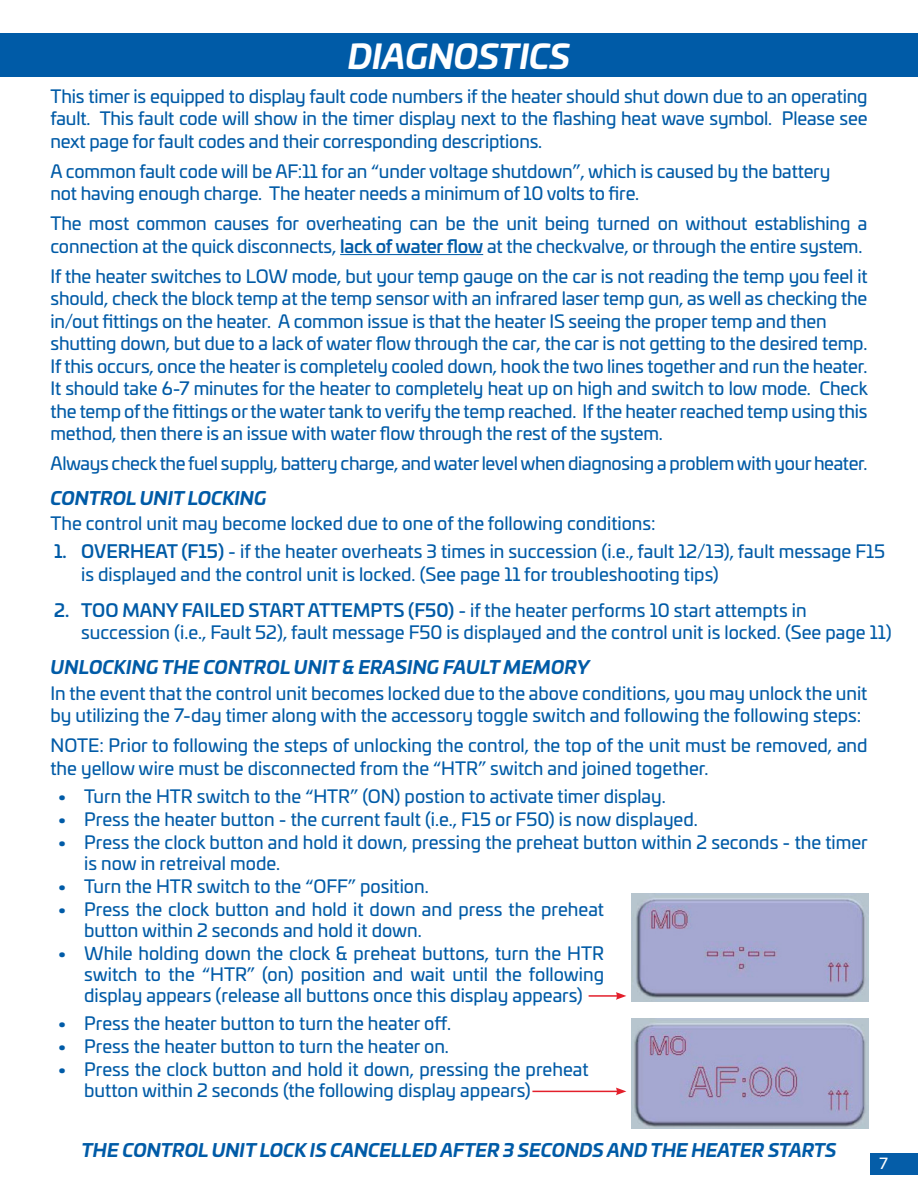
<style>
.page{position:relative;width:918px;height:1188px;background:#fff}
.page>*{position:absolute;margin:0;border:0;box-sizing:border-box;transform-origin:0 0}
.t1{font:italic 700 33px "Univia Pro";color:#fff}
.t2{font:18px/22.5px "Univia Pro";letter-spacing:-.005em;color:#005ba7}
.t3{font:italic 700 18px "Univia Pro";color:#005ba7}
.t4{font:15px "Univia Pro";color:#fff}
.s1{font-weight:500}
</style>
<div class="page">
<div style="left:870px;top:1153px;width:48px;height:21px;background:#055da8"></div>
<div style="left:0;top:34px;width:918px;height:43px;background:#005ba7"></div>
<hr style="left:340px;top:254px;width:143px;height:1px;background:#005ba7">
<img style="left:631px;top:894px;width:237px;height:108px">
<img style="left:631px;top:1018px;width:237px;height:111px">
<hr style="left:589px;top:995px;width:29px;height:2px;background:#e31f2b">
<svg style="left:616px;top:992px;width:10px;height:8px"></svg>
<hr style="left:532px;top:1091px;width:86px;height:1px;background:#e31f2b">
<svg style="left:616px;top:1088px;width:10px;height:7px"></svg>
<h1 class="t1" style="left:348px;top:30px;width:224px">DIAGNOSTICS</h1>
<p class="t2" style="left:50px;top:84px;width:819px;text-align:justify">This timer is equipped to display fault code numbers if the heater should shut down due to an operating fault. This fault code will show in the timer display next to the flashing heat wave symbol. Please see next page for fault codes and their corresponding descriptions.</p>
<p class="t2" style="left:50px;top:159px;width:781px">A common fault code will be AF:11 for an “under voltage shutdown”, which is caused by the battery not having enough charge. The heater needs a minimum of 10 volts to fire.</p>
<p class="t2" style="left:50px;top:211px;width:818px">The most common causes for overheating can be the unit being turned on without establishing a connection at the quick disconnects, <span class="s1">lack of water flow</span> at the checkvalve, or through the entire system.</p>
<p class="t2" style="left:50px;top:264px;width:819px">If the heater switches to LOW mode, but your temp gauge on the car is not reading the temp you feel it should, check the block temp at the temp sensor with an infrared laser temp gun, as well as checking the in/out fittings on the heater. A common issue is that the heater IS seeing the proper temp and then shutting down, but due to a lack of water flow through the car, the car is not getting to the desired temp.<br>If this occurs, once the heater is completely cooled down, hook the two lines together and run the heater.<br>It should take 6-7 minutes for the heater to completely heat up on high and switch to low mode. Check the temp of the fittings or the water tank to verify the temp reached. If the heater reached temp using this method, then there is an issue with water flow through the rest of the system.</p>
<p class="t2" style="left:50px;top:451px;width:818px">Always check the fuel supply, battery charge, and water level when diagnosing a problem with your heater.</p>
<p class="t3" style="left:50px;top:484px;width:217px">CONTROL UNIT LOCKING</p>
<p class="t2" style="left:50px;top:512px;width:607px">The control unit may become locked due to one of the following conditions:</p>
<p class="t2" style="left:81px;top:540px;width:806px;text-indent:-27px"><span class="s1">1. OVERHEAT (F15)</span> - if the heater overheats 3 times in succession (i.e., fault 12/13), fault message F15 is displayed and the control unit is locked. (See page 11 for troubleshooting tips)</p>
<p class="t2" style="left:81px;top:598px;width:812px;text-indent:-27px"><span class="s1">2. TOO MANY FAILED START ATTEMPTS (F50)</span> - if the heater performs 10 start attempts in succession (i.e., Fault 52), fault message F50 is displayed and the control unit is locked. (See page 11)</p>
<p class="t3" style="left:51px;top:653px;width:540px">UNLOCKING THE CONTROL UNIT &amp; ERASING FAULT MEMORY</p>
<p class="t2" style="left:50px;top:681px;width:818px">In the event that the control unit becomes locked due to the above conditions, you may unlock the unit by utilizing the 7-day timer along with the accessory toggle switch and following the following steps:</p>
<p class="t2" style="left:50px;top:734px;width:819px">NOTE: Prior to following the steps of unlocking the control, the top of the unit must be removed, and the yellow wire must be disconnected from the “HTR” switch and joined together.</p>
<p class="t2" style="left:57px;top:784px;width:610px">• Turn the HTR switch to the “HTR” (ON) postion to activate timer display.</p>
<p class="t2" style="left:57px;top:807px;width:642px">• Press the heater button - the current fault (i.e., F15 or F50) is now displayed.</p>
<p class="t2" style="left:84px;top:831px;width:785px;line-height:21px;text-indent:-27px">• Press the clock button and hold it down, pressing the preheat button within 2 seconds - the timer is now in retreival mode.</p>
<p class="t2" style="left:57px;top:874px;width:373px">• Turn the HTR switch to the “OFF” position.</p>
<p class="t2" style="left:84px;top:898px;width:521px;line-height:21px;text-indent:-27px">• Press the clock button and hold it down and press the preheat button within 2 seconds and hold it down.</p>
<p class="t2" style="left:84px;top:942px;width:521px;line-height:21px;text-align:justify;text-indent:-27px">• While holding down the clock &amp; preheat buttons, turn the HTR switch to the “HTR” (on) position and wait until the following display appears (release all buttons once this display appears)</p>
<p class="t2" style="left:57px;top:1011px;width:396px">• Press the heater button to turn the heater off.</p>
<p class="t2" style="left:57px;top:1034px;width:393px">• Press the heater button to turn the heater on.</p>
<p class="t2" style="left:84px;top:1058px;width:506px;line-height:21px;text-indent:-27px">• Press the clock button and hold it down, pressing the preheat button within 2 seconds (the following display appears)</p>
<p class="t3" style="left:82px;top:1136px;width:756px">THE CONTROL UNIT LOCK IS CANCELLED AFTER 3 SECONDS AND THE HEATER STARTS</p>
<p class="t4" style="left:879px;top:1152px;width:10px">7</p>
</div>
